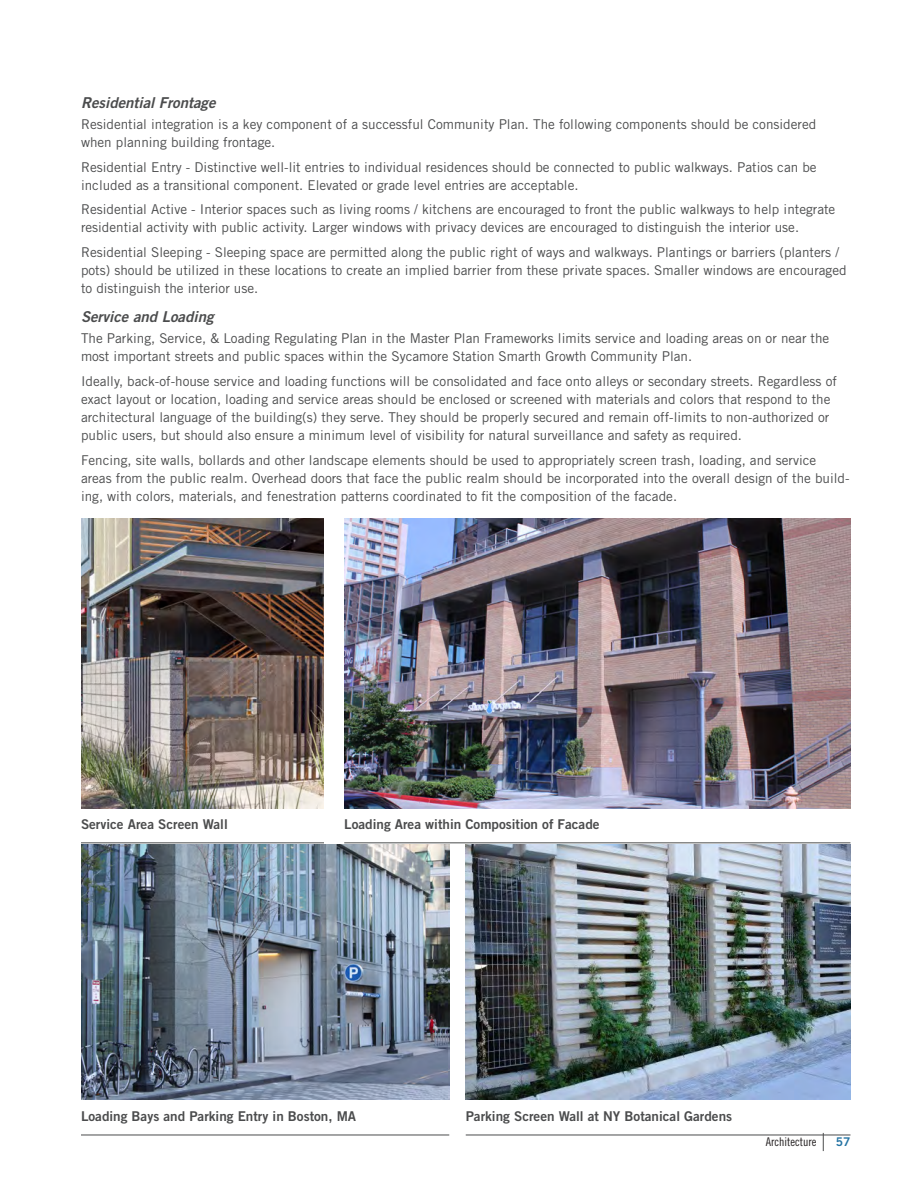
<style>
.page{position:relative;width:918px;height:1188px;background:#fff}
.page>*{position:absolute;margin:0;border:0;box-sizing:border-box;transform-origin:0 0}
.Tertiary_Head{font:15px "Trade Gothic LT Std Bd 2 Obl";color:#4b4c4d}
.Body_Copy{font:13.5px/18px "Trade Gothic LT Std";color:#4b4c4d}
.Image_Caption{font:13.5px "Trade Gothic LT Std Bd 2";color:#4b4c4d}
.t1{font:12px "Trade Gothic LT Std Cn 18";color:#231f20}
.t2{font:12px "Trade Gothic LT Std Bd 2";color:#2373a3}
</style>
<div class="page">
<svg style="left:823px;top:1133px;width:1px;height:18px"></svg>
<img style="left:466px;top:844px;width:384px;height:255px">
<hr style="left:466px;top:1135px;width:384px;height:1px;background:#4b4c4d">
<hr style="left:81px;top:1135px;width:368px;height:1px;background:#4b4c4d">
<img style="left:81px;top:519px;width:243px;height:290px">
<hr style="left:81px;top:843px;width:243px;height:1px;background:#4b4c4d">
<img style="left:81px;top:844px;width:368px;height:255px">
<hr style="left:344px;top:843px;width:506px;height:1px;background:#4b4c4d">
<img style="left:344px;top:519px;width:506px;height:290px">
<p class="Tertiary_Head" style="left:81px;top:93px;width:136px">Residential Frontage</p>
<p class="Body_Copy" style="left:81px;top:115px;width:737px">Residential integration is a key component of a successful Community Plan. The following components should be considered when planning building frontage.</p>
<p class="Body_Copy" style="left:81px;top:158px;width:737px">Residential Entry - Distinctive well-lit entries to individual residences should be connected to public walkways. Patios can be included as a transitional component. Elevated or grade level entries are acceptable.</p>
<p class="Body_Copy" style="left:81px;top:200px;width:756px">Residential Active - Interior spaces such as living rooms / kitchens are encouraged to front the public walkways to help integrate residential activity with public activity. Larger windows with privacy devices are encouraged to distinguish the interior use.</p>
<p class="Body_Copy" style="left:81px;top:243px;width:767px">Residential Sleeping - Sleeping space are permitted along the public right of ways and walkways. Plantings or barriers (planters / pots) should be utilized in these locations to create an implied barrier from these private spaces. Smaller windows are encouraged to distinguish the interior use.</p>
<p class="Tertiary_Head" style="left:81px;top:307px;width:134px">Service and Loading</p>
<p class="Body_Copy" style="left:81px;top:329px;width:750px">The Parking, Service, &amp; Loading Regulating Plan in the Master Plan Frameworks limits service and loading areas on or near the most important streets and public spaces within the Sycamore Station Smarth Growth Community Plan.</p>
<p class="Body_Copy" style="left:81px;top:372px;width:758px">Ideally, back-of-house service and loading functions will be consolidated and face onto alleys or secondary streets. Regardless of exact layout or location, loading and service areas should be enclosed or screened with materials and colors that respond to the architectural language of the building(s) they serve. They should be properly secured and remain off-limits to non-authorized or public users, but should also ensure a minimum level of visibility for natural surveillance and safety as required.</p>
<p class="Body_Copy" style="left:81px;top:451px;width:770px">Fencing, site walls, bollards and other landscape elements should be used to appropriately screen trash, loading, and service areas from the public realm. Overhead doors that face the public realm should be incorporated into the overall design of the build&shy;ing, with colors, materials, and fenestration patterns coordinated to fit the composition of the facade.</p>
<p class="Image_Caption" style="left:81px;top:816px;width:148px">Service Area Screen Wall</p>
<p class="Image_Caption" style="left:344px;top:816px;width:257px">Loading Area within Composition of Facade</p>
<p class="Image_Caption" style="left:81px;top:1108px;width:277px">Loading Bays and Parking Entry in Boston, MA</p>
<p class="Image_Caption" style="left:466px;top:1108px;width:268px">Parking Screen Wall at NY Botanical Gardens</p>
<p class="t1" style="left:766px;top:1135px;width:52px">Architecture</p>
<p class="t2" style="left:836px;top:1135px;width:16px">57</p>
</div>
